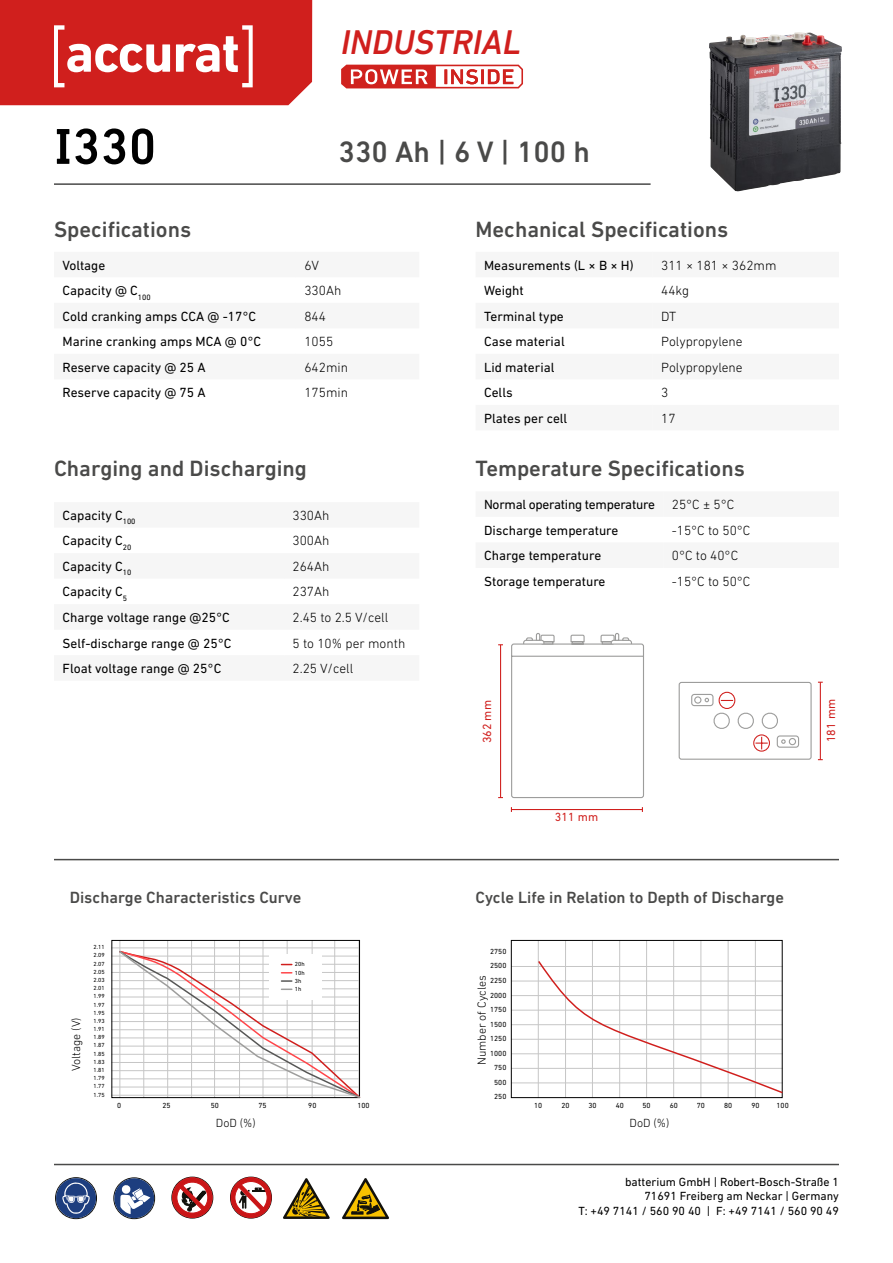
<style>
.page{position:relative;width:893px;height:1263px;background:#fff}
.page>*{position:absolute;margin:0;border:0;box-sizing:border-box;transform-origin:0 0}
.t1{font:500 51.15px "DIN Next LT Pro";color:#000}
.t2{font:italic 500 34.95px "DIN Next LT Pro";color:#d01f1d}
.t3{font:500 30px "DIN Next LT Pro";color:#4a4a49}
.t4{font:500 22.5px "DIN Next LT Pro";color:#4a4a49}
.t5{font:500 16.5px "DIN Next LT Pro";color:#4a4a49}
.t6{font:13.5px/25.5px "DIN Next LT Pro";color:#000}
.t7{font:300 13.5px/25.5px "DIN Next LT Pro";color:#000}
.t8{font:12px/14.2px "DIN Next LT Pro";color:#000;text-align:right}
.t9{font:300 12px "DIN Next LT Pro";color:#000}
.t10{font:12px "DIN Next LT Pro";letter-spacing:.01em;color:#d01f1d}
.t11{font:7.5px/14.5px "DIN Next LT Pro";color:#000;text-align:center}
.t12{font:6px/8.2px "DIN Next LT Pro";color:#000;text-align:justify}
</style>
<div class="page">
<div style="left:230px;top:1177px;width:42px;height:41px;border:1px solid #12110c;border-radius:50%"></div>
<svg style="left:231px;top:1177px;width:40px;height:41px"></svg>
<div style="left:55px;top:1177px;width:42px;height:42px;border:1px solid #12110c;border-radius:50%"></div>
<svg style="left:56px;top:1178px;width:40px;height:40px"></svg>
<div style="left:114px;top:1178px;width:41px;height:41px;border:1px solid #12110c;border-radius:50%"></div>
<svg style="left:113px;top:1178px;width:41px;height:40px"></svg>
<div style="left:172px;top:1177px;width:41px;height:41px;border:1px solid #12110c;border-radius:50%"></div>
<svg style="left:172px;top:1177px;width:40px;height:41px"></svg>
<svg style="left:342px;top:1178px;width:47px;height:41px"></svg>
<svg style="left:283px;top:1178px;width:47px;height:41px"></svg>
<hr style="left:54px;top:1164px;width:785px;height:1px;background:#4a4a49">
<svg style="left:0;top:0;width:312px;height:105px;background:#d53937"></svg>
<hr style="left:54px;top:183px;width:597px;height:2px;background:#4a4a49">
<hr style="left:54px;top:859px;width:785px;height:1px;background:#4a4a49">
<hr style="left:538px;top:940px;width:1px;height:158px;background:#c6c6c6">
<hr style="left:120px;top:940px;width:1px;height:158px;background:#c6c6c6">
<hr style="left:144px;top:940px;width:1px;height:158px;background:#c6c6c6">
<hr style="left:167px;top:940px;width:1px;height:158px;background:#c6c6c6">
<hr style="left:191px;top:940px;width:1px;height:158px;background:#c6c6c6">
<hr style="left:214px;top:940px;width:1px;height:158px;background:#c6c6c6">
<hr style="left:239px;top:940px;width:1px;height:158px;background:#c6c6c6">
<hr style="left:263px;top:940px;width:1px;height:158px;background:#c6c6c6">
<hr style="left:287px;top:940px;width:1px;height:158px;background:#c6c6c6">
<hr style="left:312px;top:940px;width:1px;height:158px;background:#c6c6c6">
<hr style="left:334px;top:940px;width:1px;height:158px;background:#c6c6c6">
<hr style="left:511px;top:1083px;width:272px;height:1px;background:#c6c6c6">
<hr style="left:511px;top:1068px;width:272px;height:1px;background:#c6c6c6">
<hr style="left:511px;top:1053px;width:272px;height:1px;background:#c6c6c6">
<hr style="left:511px;top:1039px;width:272px;height:1px;background:#c6c6c6">
<hr style="left:511px;top:1024px;width:272px;height:1px;background:#c6c6c6">
<hr style="left:511px;top:1010px;width:272px;height:1px;background:#c6c6c6">
<hr style="left:511px;top:995px;width:272px;height:1px;background:#c6c6c6">
<hr style="left:511px;top:981px;width:272px;height:1px;background:#c6c6c6">
<hr style="left:511px;top:966px;width:272px;height:1px;background:#c6c6c6">
<hr style="left:111px;top:948px;width:248px;height:1px;background:#c6c6c6">
<hr style="left:111px;top:956px;width:248px;height:1px;background:#c6c6c6">
<hr style="left:111px;top:964px;width:248px;height:1px;background:#c6c6c6">
<hr style="left:111px;top:972px;width:248px;height:1px;background:#c6c6c6">
<hr style="left:111px;top:980px;width:248px;height:1px;background:#c6c6c6">
<hr style="left:111px;top:988px;width:248px;height:1px;background:#c6c6c6">
<hr style="left:111px;top:997px;width:248px;height:1px;background:#c6c6c6">
<hr style="left:111px;top:1005px;width:248px;height:1px;background:#c6c6c6">
<hr style="left:111px;top:1013px;width:248px;height:1px;background:#c6c6c6">
<hr style="left:111px;top:1021px;width:248px;height:1px;background:#c6c6c6">
<hr style="left:111px;top:1029px;width:248px;height:1px;background:#c6c6c6">
<hr style="left:111px;top:1038px;width:248px;height:1px;background:#c6c6c6">
<hr style="left:111px;top:1046px;width:248px;height:1px;background:#c6c6c6">
<hr style="left:111px;top:1054px;width:248px;height:1px;background:#c6c6c6">
<hr style="left:111px;top:1062px;width:248px;height:1px;background:#c6c6c6">
<hr style="left:111px;top:1070px;width:248px;height:1px;background:#c6c6c6">
<hr style="left:111px;top:1078px;width:248px;height:1px;background:#c6c6c6">
<hr style="left:111px;top:1087px;width:248px;height:1px;background:#c6c6c6">
<hr style="left:111px;top:1095px;width:248px;height:1px;background:#c6c6c6">
<hr style="left:565px;top:940px;width:1px;height:158px;background:#c6c6c6">
<hr style="left:592px;top:940px;width:1px;height:158px;background:#c6c6c6">
<hr style="left:619px;top:940px;width:1px;height:158px;background:#c6c6c6">
<hr style="left:646px;top:940px;width:1px;height:158px;background:#c6c6c6">
<hr style="left:673px;top:940px;width:1px;height:158px;background:#c6c6c6">
<hr style="left:701px;top:940px;width:1px;height:158px;background:#c6c6c6">
<hr style="left:728px;top:940px;width:1px;height:158px;background:#c6c6c6">
<hr style="left:755px;top:940px;width:1px;height:158px;background:#c6c6c6">
<div style="left:511px;top:940px;width:272px;height:158px;border:1px solid #000"></div>
<div style="left:111px;top:940px;width:249px;height:158px;border:1px solid #000"></div>
<svg style="left:537px;top:959px;width:246px;height:135px"></svg>
<svg style="left:118px;top:949px;width:243px;height:150px"></svg>
<svg style="left:341px;top:65px;width:182px;height:23px"></svg>
<img style="left:709px;top:32px;width:133px;height:159px">
<hr style="left:511px;top:809px;width:131px;height:1px;background:#d01f1d">
<hr style="left:500px;top:645px;width:1px;height:152px;background:#d01f1d">
<hr style="left:820px;top:682px;width:1px;height:78px;background:#d01f1d">
<svg style="left:511px;top:633px;width:301px;height:166px"></svg>
<h2 class="t2" style="left:341px;top:22px;width:181px">INDUSTRIAL</h2>
<h1 class="t1" style="left:54px;top:117px;width:104px">I330</h1>
<h3 class="t3" style="left:339px;top:134px;width:253px">330 Ah | 6 V | 100 h</h3>
<h3 class="t4" style="left:54px;top:216px;width:139px">Specifications</h3>
<p class="t6" style="left:63px;top:252px;width:200px">Voltage<br>Capacity @ C<sub>100<br></sub>Cold cranking amps CCA @ -17°C<br>Marine cranking amps MCA @ 0°C<br>Reserve capacity @ 25 A<br>Reserve capacity @ 75 A</p>
<p class="t7" style="left:304px;top:252px;width:45px">6V<br>330Ah<br>844<br>1055<br>642min<br>175min</p>
<h3 class="t4" style="left:54px;top:455px;width:255px">Charging and Discharging</h3>
<p class="t6" style="left:63px;top:502px;width:171px">Capacity C<sub>100<br></sub>Capacity C<sub>20<br></sub>Capacity C<sub>10<br></sub>Capacity C<sub>5<br></sub>Charge voltage range @25°C<br>Self-discharge range @ 25°C<br>Float voltage range @ 25°C</p>
<p class="t7" style="left:293px;top:502px;width:114px">330Ah<br>300Ah<br>264Ah<br>237Ah<br>2.45 to 2.5 V/cell<br>5 to 10% per month<br>2.25 V/cell</p>
<h3 class="t4" style="left:476px;top:216px;width:254px">Mechanical Specifications</h3>
<p class="t6" style="left:484px;top:252px;width:151px">Measurements (L × B × H)<br>Weight<br>Terminal type<br>Case material<br>Lid material<br>Cells<br>Plates per cell</p>
<p class="t7" style="left:661px;top:252px;width:117px">311 × 181 × 362mm<br>44kg<br>DT<br>Polypropylene<br>Polypropylene<br>3<br>17</p>
<h3 class="t4" style="left:476px;top:455px;width:271px">Temperature Specifications</h3>
<p class="t6" style="left:484px;top:492px;width:172px">Normal operating temperature<br>Discharge temperature<br>Charge temperature<br>Storage temperature</p>
<p class="t7" style="left:672px;top:492px;width:80px">25°C ± 5°C -15°C to 50°C<br>0°C to 40°C -15°C to 50°C</p>
<p class="t10" style="left:480px;top:743px;width:45px;rotate:-90deg">362 mm</p>
<p class="t10" style="left:824px;top:742px;width:45px;rotate:-90deg">181 mm</p>
<p class="t10" style="left:555px;top:810px;width:45px">311 mm</p>
<p class="t5" style="left:70px;top:888px;width:233px">Discharge Characteristics Curve</p>
<p class="t5" style="left:476px;top:888px;width:310px">Cycle Life in Relation to Depth of Discharge</p>
<p class="t9" style="left:69px;top:1071px;width:55px;rotate:-90deg">Voltage (V)</p>
<p class="t12" style="left:94px;top:943px;width:13px">2.11<br>2.09<br>2.07<br>2.05<br>2.03<br>2.01<br>1.99<br>1.97<br>1.95<br>1.93<br>1.91<br>1.89<br>1.87<br>1.85<br>1.83<br>1.81<br>1.79<br>1.77<br>1.75</p>
<p class="t11" style="left:490px;top:944px;width:18px">2750<br>2500<br>2250<br>2000<br>1750<br>1500<br>1250<br>1000<br>750<br>500<br>250</p>
<p class="t12" style="left:295px;top:960px;width:11px;text-align:left">20h<br>10h<br>3h<br>1h</p>
<p class="t9" style="left:475px;top:1065px;width:92px;rotate:-90deg">Number of Cycles</p>
<p class="t11" style="left:117px;top:1098px;width:6px">0</p>
<p class="t11" style="left:163px;top:1098px;width:10px">25</p>
<p class="t11" style="left:211px;top:1098px;width:10px">50</p>
<p class="t11" style="left:258px;top:1098px;width:10px">75</p>
<p class="t11" style="left:308px;top:1098px;width:10px">90</p>
<p class="t11" style="left:357px;top:1098px;width:14px">100</p>
<p class="t11" style="left:534px;top:1098px;width:10px">10</p>
<p class="t11" style="left:562px;top:1098px;width:10px">20</p>
<p class="t11" style="left:588px;top:1098px;width:10px">30</p>
<p class="t11" style="left:616px;top:1098px;width:10px">40</p>
<p class="t11" style="left:642px;top:1098px;width:10px">50</p>
<p class="t11" style="left:670px;top:1098px;width:10px">60</p>
<p class="t11" style="left:697px;top:1098px;width:10px">70</p>
<p class="t11" style="left:724px;top:1098px;width:10px">80</p>
<p class="t11" style="left:751px;top:1098px;width:10px">90</p>
<p class="t11" style="left:776px;top:1098px;width:14px">100</p>
<p class="t9" style="left:216px;top:1116px;width:41px">DoD (%)</p>
<p class="t9" style="left:630px;top:1116px;width:41px">DoD (%)</p>
<p class="t8" style="left:579px;top:1175px;width:262px">batterium GmbH | Robert-Bosch-Straße 1<br>71691 Freiberg am Neckar | Germany<br>T: +49 7141 / 560 90 40 | F: +49 7141 / 560 90 49</p>
</div>
